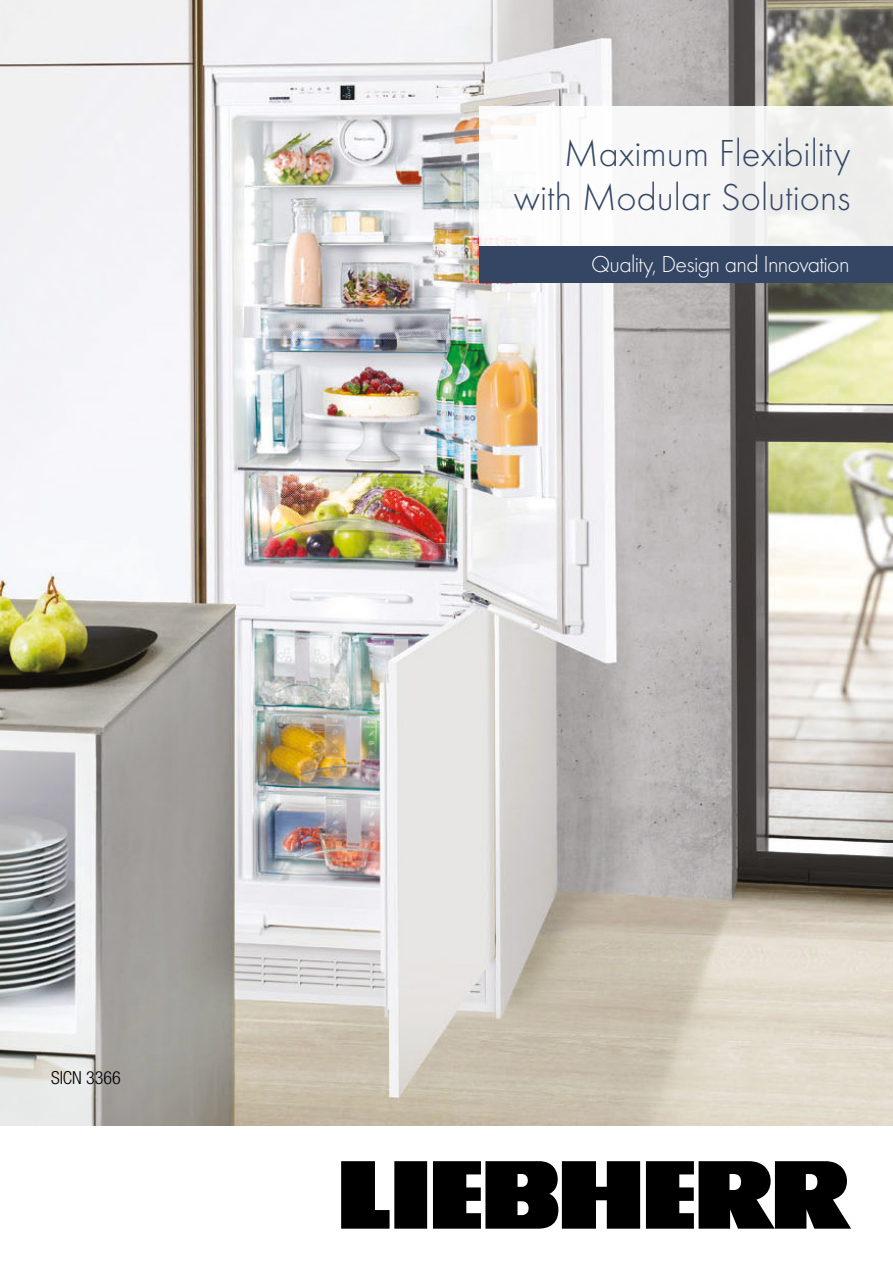
<style>
.page{position:relative;width:893px;height:1263px;background:#fff}
.page>*{position:absolute;margin:0;border:0;box-sizing:border-box;transform-origin:0 0}
.t1{font:300 39px/43.5px "Futura";color:#344663;text-align:right}
.t2{font:300 24px "Futura";letter-spacing:-.03em;color:#fff}
.t3{font:300 condensed 18px "Helvetica Neue LT Std";color:#000}
</style>
<div class="page">
<img style="left:0;top:0;width:893px;height:1126px">
<div style="left:480px;top:106px;width:413px;height:141px;background:#f7f7f7"></div>
<div style="left:480px;top:247px;width:413px;height:36px;background:#344663"></div>
<svg style="left:341px;top:1161px;width:509px;height:68px"></svg>
<p class="t3" style="left:51px;top:1068px;width:71px">SICN 3366</p>
<p class="t1" style="left:514px;top:132px;width:338px">Maximum Flexibility with Modular Solutions</p>
<p class="t2" style="left:591px;top:250px;width:260px">Quality, Design and Innovation</p>
</div>
